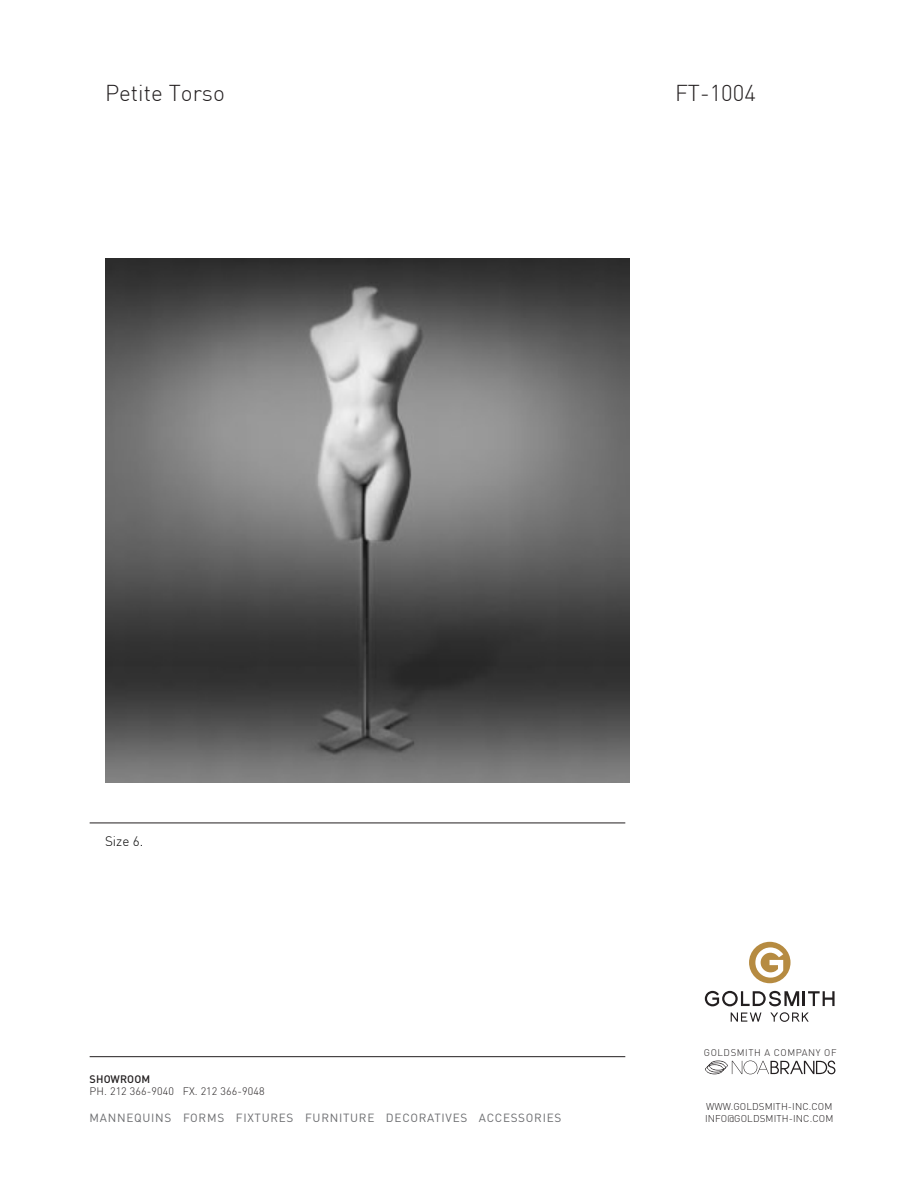
<style>
.page{position:relative;width:918px;height:1188px;background:#fff}
.page>*{position:absolute;margin:0;border:0;box-sizing:border-box;transform-origin:0 0}
.t1{font:300 22.5px "DIN Pro";color:#231f20}
.t2{font:300 13.5px "DIN Pro";color:#000}
.t3{font:11.7px "DIN";letter-spacing:.06em;color:#6c6d70}
.t4{font:300 10.8px "DIN";letter-spacing:.01em;color:#231f20}
.t5{font:500 10.8px "DIN";letter-spacing:.01em;color:#231f20}
.t6{font:300 9.75px "DIN";letter-spacing:.01em;color:#231f20}
.t7{font:300 9.6px "DIN";letter-spacing:.06em;color:#231f20}
</style>
<div class="page">
<hr style="left:90px;top:823px;width:535px;height:1px;background:#231f20">
<hr style="left:90px;top:1056px;width:535px;height:1px;background:#231f20">
<div style="left:749px;top:942px;width:42px;height:41px;background:#b68b41;border-radius:50%"></div>
<svg style="left:705px;top:991px;width:130px;height:15px"></svg>
<svg style="left:731px;top:1013px;width:30px;height:9px"></svg>
<svg style="left:770px;top:1012px;width:39px;height:10px"></svg>
<svg style="left:755px;top:947px;width:28px;height:31px"></svg>
<svg style="left:705px;top:1061px;width:130px;height:13px"></svg>
<img style="left:105px;top:258px;width:525px;height:525px">
<h1 class="t1" style="left:105px;top:83px;width:121px">Petite Torso</h1>
<h1 class="t1" style="left:675px;top:83px;width:83px">FT-1004</h1>
<p class="t2" style="left:105px;top:836px;width:40px">Size 6.</p>
<p class="t5" style="left:90px;top:1072px;width:62px">SHOWROOM</p>
<p class="t4" style="left:90px;top:1085px;width:177px">PH. 212 366-9040 FX. 212 366-9048</p>
<p class="t3" style="left:90px;top:1110px;width:473px">MANNEQUINS FORMS FIXTURES FURNITURE DECORATIVES ACCESSORIES</p>
<p class="t7" style="left:704px;top:1047px;width:134px">GOLDSMITH A COMPANY OF</p>
<p class="t6" style="left:706px;top:1100px;width:128px">WWW.GOLDSMITH-INC.COM</p>
<p class="t6" style="left:705px;top:1112px;width:130px">INFO@GOLDSMITH-INC.COM</p>
</div>
